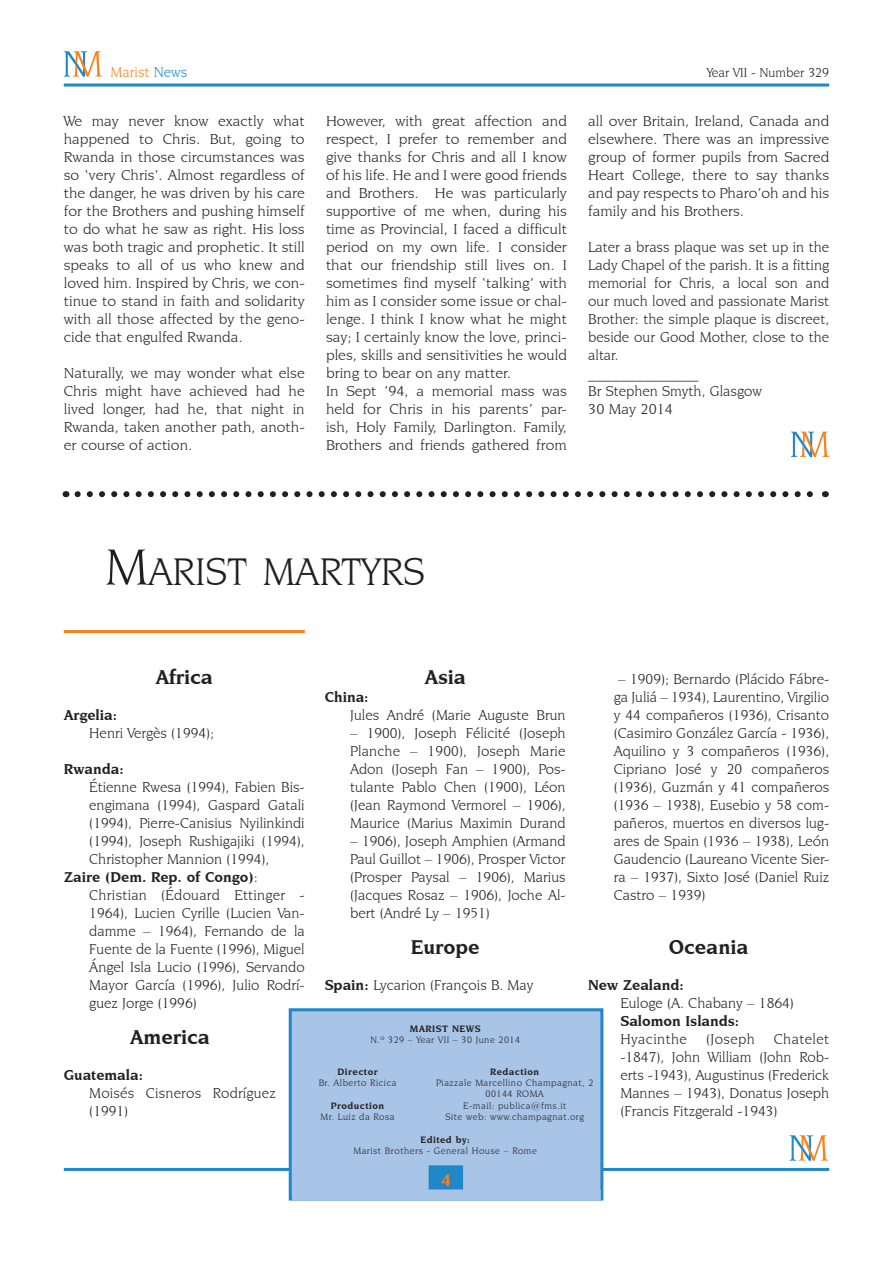
<style>
.page{position:relative;width:893px;height:1263px;background:#fff}
.page>*{position:absolute;margin:0;border:0;box-sizing:border-box;transform-origin:0 0}
.Titolo{font:40.5px "Novarese IT Cby BT";color:#231f20}
.paragrafoSemDopo{font:700 21px "Novarese IT Cby BT";color:#231f20}
.paragrafo4{font:700 21px "Novarese IT Cby BT";color:#231f20}
.Normale{font:700 18px "Novarese IT Cby BT";color:#f58220}
.paragrafoSemDopo-2{font:15px/18px "Novarese IT Cby BT";color:#231f20;text-align:justify}
.paragrafoSemDopo-3{font:15px/18px "Novarese IT Cby BT";color:#231f20;text-align:justify;scale:1.05 1}
.paragrafo4-2{font:15px/18px "Novarese IT Cby BT";color:#231f20;text-align:justify;scale:1.05 1}
.paragrafoSemDopo-4{font:700 15px "Novarese IT Cby BT";color:#231f20}
.Normale-2{font:15px "Novarese IT Cby BT";color:#f58220}
.paragrafoSemDopo-5{font:15px "Novarese IT Cby BT";letter-spacing:.025em;color:#231f20}
.Normale-3{font:13.5px "Novarese IT Cby BT";color:#231f20}
.Normale-4{font:9.75px "Novarese IT Cby BT";letter-spacing:.05em;color:#231f20}
.Normale-5{font:700 9.75px "Novarese IT Cby BT";letter-spacing:.05em;color:#231f20}
.s1{color:#2088c9}
.s2{font-size:54px}
.s3{font-weight:400}
.s4{font-weight:700}
</style>
<div class="page">
<hr style="left:64px;top:84px;width:765px;height:3px;background:#2088c9">
<svg style="left:64px;top:51px;width:38px;height:26px"></svg>
<svg style="left:790px;top:1135px;width:38px;height:26px"></svg>
<hr style="left:64px;top:1168px;width:765px;height:3px;background:#2088c9">
<div style="left:289px;top:1008px;width:314px;height:192px;background:#a8c4e6;border:3px solid #2088c9"></div>
<div style="left:429px;top:1165px;width:34px;height:25px;background:#2088c9;border:3px solid #2088c9"></div>
<div style="left:292px;top:1190px;width:309px;height:10px;background:#a8c4e6"></div>
<hr style="left:64px;top:630px;width:241px;height:3px;background:#f58220">
<svg style="left:78px;top:491px;width:735px;height:6px"></svg>
<svg style="left:791px;top:431px;width:38px;height:26px"></svg>
<p class="Normale-2" style="left:111px;top:63px;width:78px">Marist <span class="s1">News</span></p>
<p class="Normale-3" style="left:707px;top:64px;width:124px">Year VII - Number 329</p>
<p class="paragrafoSemDopo-3" style="left:64px;top:112px;width:231px">We may never know exactly what happened to Chris. But, going to Rwanda in those circumstances was so ‘very Chris’. Almost regardless of the danger, he was driven by his care for the Brothers and pushing himself to do what he saw as right. His loss was both tragic and prophetic. It still speaks to all of us who knew and loved him. Inspired by Chris, we con&shy;tinue to stand in faith and solidarity with all those affected by the geno&shy;cide that engulfed Rwanda.</p>
<p class="paragrafoSemDopo-3" style="left:64px;top:364px;width:231px">Naturally, we may wonder what else Chris might have achieved had he lived longer, had he, that night in Rwanda, taken another path, anoth&shy;er course of action.</p>
<p class="paragrafoSemDopo-3" style="left:326px;top:112px;width:231px">However, with great affection and respect, I prefer to remember and give thanks for Chris and all I know of his life. He and I were good friends and Brothers. He was particularly supportive of me when, during his time as Provincial, I faced a difficult period on my own life. I consider that our friendship still lives on. I sometimes find myself ‘talking’ with him as I consider some issue or chal&shy;lenge. I think I know what he might say; I certainly know the love, princi&shy;ples, skills and sensitivities he would bring to bear on any matter.</p>
<p class="paragrafo4-2" style="left:326px;top:382px;width:231px">In Sept ’94, a memorial mass was held for Chris in his parents’ par&shy;ish, Holy Family, Darlington. Family, Brothers and friends gathered from</p>
<p class="paragrafo4-2" style="left:588px;top:112px;width:231px">all over Britain, Ireland, Canada and elsewhere. There was an impressive group of former pupils from Sacred Heart College, there to say thanks and pay respects to Pharo’oh and his family and his Brothers.</p>
<p class="paragrafoSemDopo-2" style="left:588px;top:238px;width:242px">Later a brass plaque was set up in the Lady Chapel of the parish. It is a fitting memorial for Chris, a local son and our much loved and passionate Marist Brother: the simple plaque is discreet, beside our Good Mother, close to the altar.</p>
<p class="paragrafoSemDopo-3" style="left:588px;top:364px;width:106px">______________</p>
<p class="paragrafoSemDopo-2" style="left:588px;top:382px;width:175px">Br Stephen Smyth, Glasgow</p>
<p class="paragrafo4-2" style="left:588px;top:400px;width:82px">30 May 2014</p>
<p class="Titolo" style="left:105px;top:547px;width:321px"><span class="s2">M</span>ARIST MARTYRS</p>
<p class="paragrafo4" style="left:155px;top:664px;width:59px">Africa</p>
<p class="paragrafoSemDopo-4" style="left:64px;top:706px;width:55px">Argelia:</p>
<p class="paragrafoSemDopo-2" style="left:89px;top:724px;width:126px">Henri Vergès (1994);</p>
<p class="paragrafoSemDopo-4" style="left:64px;top:760px;width:61px">Rwanda:</p>
<p class="paragrafoSemDopo-2" style="left:89px;top:778px;width:217px">Étienne Rwesa (1994), Fabien Bis&shy;engimana (1994), Gaspard Gatali (1994), Pierre-Canisius Nyilinkindi (1994), Joseph Rushigajiki (1994), Christopher Mannion (1994),</p>
<p class="paragrafoSemDopo-4" style="left:64px;top:868px;width:196px">Zaire (Dem. Rep. of Congo)<span class="s3">:</span></p>
<p class="paragrafoSemDopo-2" style="left:89px;top:886px;width:217px">Christian (Édouard Ettinger - 1964), Lucien Cyrille (Lucien Van&shy;damme – 1964), Fernando de la Fuente de la Fuente (1996), Miguel Ángel Isla Lucio (1996), Servando Mayor García (1996), Julio Rodrí&shy;guez Jorge (1996)</p>
<p class="paragrafoSemDopo" style="left:130px;top:1024px;width:82px">America</p>
<p class="paragrafoSemDopo-4" style="left:64px;top:1066px;width:81px">Guatemala:</p>
<p class="paragrafoSemDopo-2" style="left:89px;top:1084px;width:188px">Moisés Cisneros Rodríguez (1991)</p>
<p class="paragrafoSemDopo" style="left:424px;top:664px;width:43px">Asia</p>
<p class="paragrafoSemDopo-2" style="left:614px;top:670px;width:217px">– 1909); Bernardo (Plácido Fábre&shy;ga Juliá – 1934), Laurentino, Virgilio y 44 compañeros (1936), Crisanto (Casimiro González García - 1936), Aquilino y 3 compañeros (1936), Cipriano José y 20 compañeros (1936), Guzmán y 41 compañeros (1936 – 1938), Eusebio y 58 com&shy;pañeros, muertos en diversos lug&shy;ares de Spain (1936 – 1938), León Gaudencio (Laureano Vicente Sier&shy;ra – 1937), Sixto José (Daniel Ruiz Castro – 1939)</p>
<p class="paragrafoSemDopo" style="left:669px;top:934px;width:81px">Oceania</p>
<p class="paragrafoSemDopo-4" style="left:588px;top:976px;width:97px">New Zealand:</p>
<p class="paragrafoSemDopo-2" style="left:620px;top:994px;width:175px">Euloge (A. Chabany – 1864)</p>
<p class="paragrafoSemDopo-4" style="left:620px;top:1012px;width:120px">Salomon Islands:</p>
<p class="paragrafoSemDopo-5" style="left:620px;top:1030px;width:68px">Hyacinthe</p>
<p class="paragrafoSemDopo-2" style="left:706px;top:1030px;width:50px">(Joseph</p>
<p class="paragrafoSemDopo-4" style="left:325px;top:688px;width:45px">China:</p>
<p class="paragrafoSemDopo-2" style="left:350px;top:706px;width:217px">Jules André (Marie Auguste Brun</p>
<p class="paragrafoSemDopo-2" style="left:350px;top:724px;width:217px">– 1900), Joseph Félicité (Joseph Planche – 1900), Joseph Marie Adon (Joseph Fan – 1900), Pos&shy;tulante Pablo Chen (1900), Léon (Jean Raymond Vermorel – 1906), Maurice (Marius Maximin Durand</p>
<p class="paragrafoSemDopo-2" style="left:350px;top:832px;width:217px">– 1906), Joseph Amphien (Armand Paul Guillot – 1906), Prosper Victor (Prosper Paysal – 1906), Marius (Jacques Rosaz – 1906), Joche Al&shy;bert (André Ly – 1951)</p>
<p class="paragrafoSemDopo" style="left:411px;top:934px;width:70px">Europe</p>
<p class="paragrafoSemDopo-2" style="left:325px;top:976px;width:210px"><span class="s4">Spain:</span> Lycarion (François B. May</p>
<p class="Normale-5" style="left:410px;top:1023px;width:72px">MARIST NEWS</p>
<p class="Normale-4" style="left:370px;top:1034px;width:151px">N.º 329 – Year VII – 30 June 2014</p>
<p class="Normale-5" style="left:337px;top:1066px;width:42px">Director</p>
<p class="Normale-4" style="left:319px;top:1077px;width:79px">Br. Alberto Ricica</p>
<p class="Normale-5" style="left:331px;top:1099px;width:55px">Production</p>
<p class="Normale-4" style="left:321px;top:1111px;width:75px">Mr. Luiz da Rosa</p>
<p class="paragrafoSemDopo-2" style="left:620px;top:1030px;width:210px;text-indent:153px">Chatelet -1847), John William (John Rob&shy;erts -1943), Augustinus (Frederick Mannes – 1943), Donatus Joseph (Francis Fitzgerald -1943)</p>
<p class="Normale-5" style="left:490px;top:1066px;width:51px">Redaction</p>
<p class="Normale-4" style="left:436px;top:1077px;width:159px">Piazzale Marcellino Champagnat, 2</p>
<p class="Normale-4" style="left:486px;top:1088px;width:60px">00144 ROMA</p>
<p class="Normale-4" style="left:463px;top:1100px;width:105px">E-mail: publica@fms.it</p>
<p class="Normale-4" style="left:445px;top:1111px;width:140px">Site web: www.champagnat.org</p>
<p class="Normale-5" style="left:420px;top:1133px;width:51px">Edited by:</p>
<p class="Normale-4" style="left:353px;top:1145px;width:185px">Marist Brothers - General House – Rome</p>
<p class="Normale" style="left:441px;top:1169px;width:12px">4</p>
</div>
